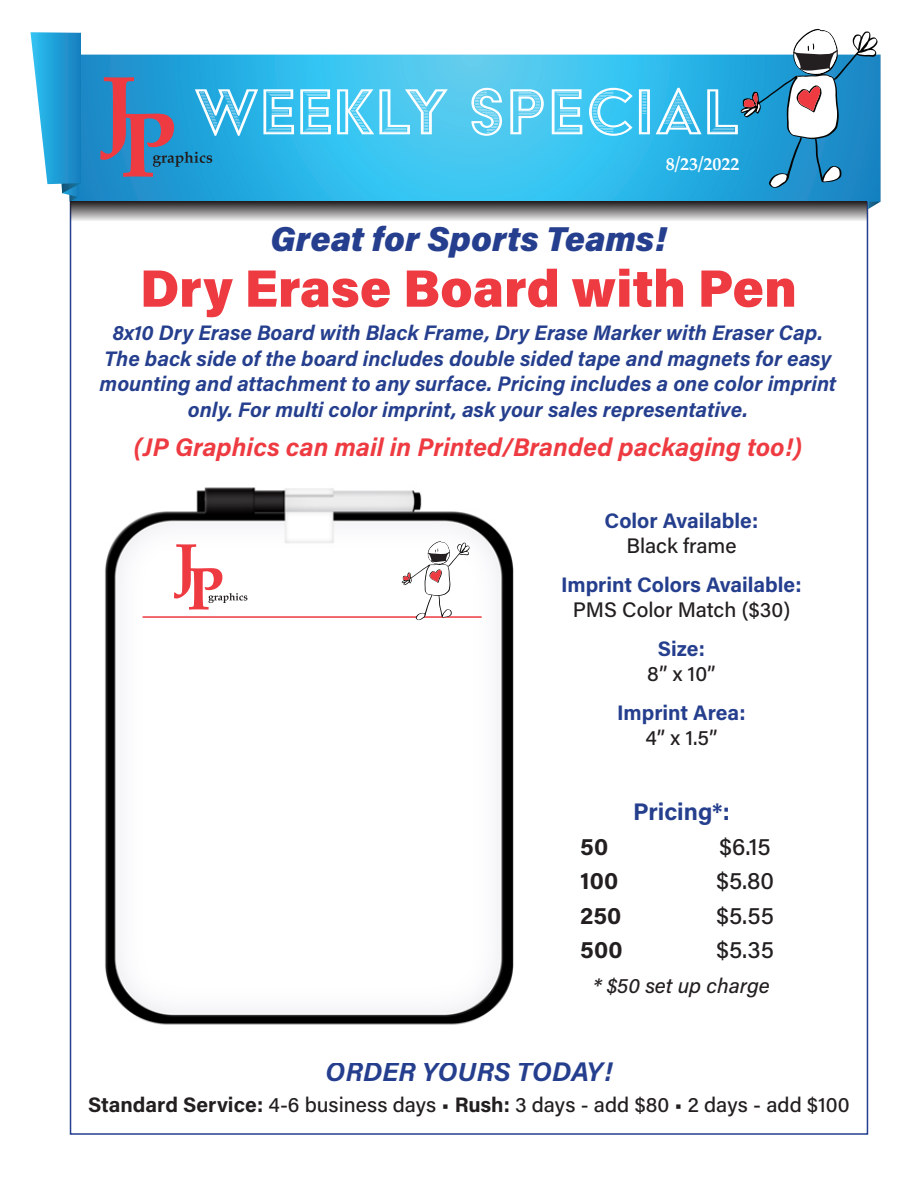
<style>
.page{position:relative;width:918px;height:1188px;background:#fff}
.page>*{position:absolute;margin:0;border:0;box-sizing:border-box;transform-origin:0 0}
.t1{font:75px "Acier BAT Text Gris";letter-spacing:.01em;color:#fff}
.t2{font:900 52.5px "Acumin Pro";color:#ee3a41}
.t3{font:italic 900 34.5px "Acumin Pro";color:#253f8e}
.t4{font:italic 700 27px "Acumin Pro";color:#253f8e}
.t5{font:italic 700 25.5px "Acumin Pro";color:#ee3a41}
.t6{font:500 24px "Acumin Pro";color:#231f20}
.t7{font:700 24px "Acumin Pro";letter-spacing:.01em;color:#231f20}
.t8{font:700 24px "Acumin Pro";color:#253f8e}
.t9{font:italic 700 21px/25.5px "Acumin Pro";color:#253f8e;text-align:center}
.t10{font:500 21px/25.2px "Acumin Pro";color:#231f20;text-align:center}
.t11{font:700 21px/25.2px "Acumin Pro";color:#253f8e;text-align:center}
.t12{font:italic 500 21px "Acumin Pro";color:#231f20}
.t13{font:700 18px "Palatino";color:#fff}
.s1{font-weight:500;color:#231f20}
.s2{font-weight:700;color:#253f8e}
.s3{font-weight:700}
</style>
<div class="page">
<svg style="left:81px;top:55px;width:660px;height:146px;background:#34b9e9"></svg>
<svg style="left:31px;top:32px;width:50px;height:170px"></svg>
<div style="left:70px;top:201px;width:797px;height:20px;background:linear-gradient(to bottom,#1f1c1d,#e5e4e5)"></div>
<svg style="left:741px;top:29px;width:139px;height:180px"></svg>
<svg style="left:100px;top:77px;width:112px;height:100px;background:#4b81af"></svg>
<img style="left:105px;top:487px;width:409px;height:538px">
<svg style="left:174px;top:544px;width:73px;height:66px"></svg>
<hr style="left:143px;top:616px;width:339px;height:2px;background:#ee3a41">
<svg style="left:402px;top:541px;width:68px;height:79px"></svg>
<p class="t1" style="left:194px;top:72px;width:547px">WEEKLY SPECIAL</p>
<p class="t13" style="left:666px;top:148px;width:75px">8/23/2022</p>
<p class="t3" style="left:271px;top:214px;width:397px">Great for Sports Teams!</p>
<p class="t2" style="left:140px;top:251px;width:659px">Dry Erase Board with Pen</p>
<p class="t9" style="left:100px;top:319px;width:738px">8x10 Dry Erase Board with Black Frame, Dry Erase Marker with Eraser Cap.<br>The back side of the board includes double sided tape and magnets for easy mounting and attachment to any surface. Pricing includes a one color imprint only. For multi color imprint, ask your sales representative.</p>
<p class="t5" style="left:134px;top:429px;width:669px">(JP Graphics can mail in Printed/Branded packaging too!)</p>
<p class="t11" style="left:605px;top:507px;width:155px">Color Available:<br><span class="s1">Black frame</span></p>
<p class="t11" style="left:561px;top:571px;width:242px">Imprint Colors Available:<br><span class="s1">PMS Color Match ($30)</span></p>
<p class="t10" style="left:647px;top:635px;width:70px"><span class="s2">Size:<br></span>8” x 10”</p>
<p class="t11" style="left:617px;top:699px;width:130px">Imprint Area:</p>
<p class="t10" style="left:645px;top:724px;width:74px">4” x 1.5”</p>
<p class="t8" style="left:633px;top:795px;width:98px">Pricing*:</p>
<p class="t7" style="left:580px;top:830px;width:30px">50</p>
<p class="t6" style="left:720px;top:830px;width:53px">$6.15</p>
<p class="t7" style="left:580px;top:864px;width:40px">100</p>
<p class="t6" style="left:716px;top:864px;width:59px">$5.80</p>
<p class="t7" style="left:580px;top:899px;width:43px">250</p>
<p class="t6" style="left:716px;top:899px;width:59px">$5.55</p>
<p class="t7" style="left:580px;top:933px;width:44px">500</p>
<p class="t6" style="left:716px;top:933px;width:59px">$5.35</p>
<p class="t12" style="left:593px;top:971px;width:178px">* $50 set up charge</p>
<p class="t4" style="left:326px;top:1052px;width:288px">ORDER YOURS TODAY!</p>
<p class="t10" style="left:88px;top:1091px;width:763px"><span class="s3">Standard Service:</span> 4-6 business days • <span class="s3">Rush:</span> 3 days - add $80 • 2 days - add $100</p>
</div>
